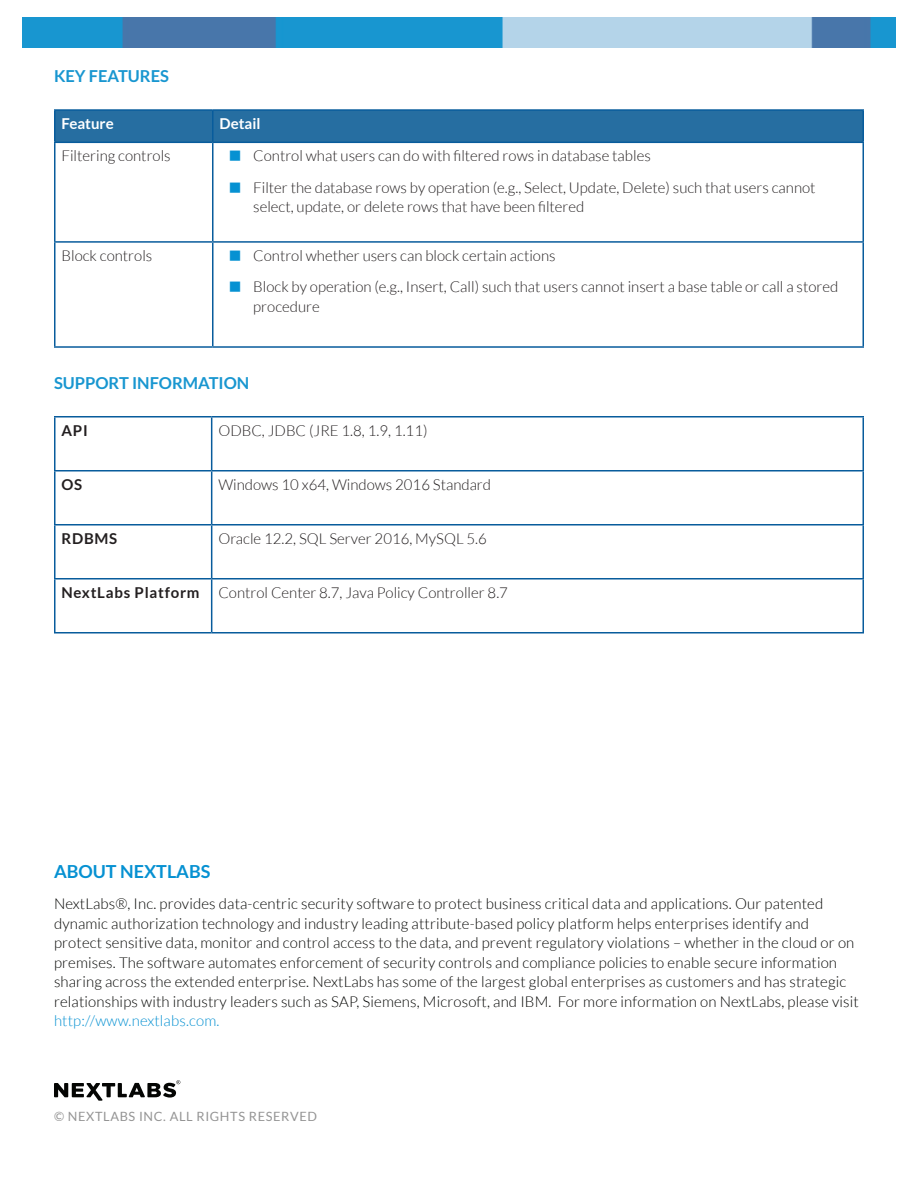
<style>
.page{position:relative;width:918px;height:1188px;background:#fff}
.page>*{position:absolute;margin:0;border:0;box-sizing:border-box;transform-origin:0 0}
.BODY{font:700 18px "Lato";color:#0691d2}
.Color_subhead{font:700 16.5px "Lato";color:#1896d0}
.BODY-2{font:300 15px/19.5px "Lato";letter-spacing:.01em;color:#040503}
.t1{font:300 15px/19.5px "Lato";color:#231f20}
.t2{font:700 15px "Lato";letter-spacing:.05em;color:#231f20}
.body_normal{font:700 15px "Lato";color:#fff}
.t3{font:12.75px "Lato";letter-spacing:.05em;color:#949494}
.s1{color:#0691d2}
</style>
<div class="page">
<img style="left:22px;top:17px;width:873px;height:30px">
<div style="left:56px;top:111px;width:806px;height:31px;background:#266ea1"></div>
<hr style="left:54px;top:143px;width:2px;height:98px;background:#085c9c">
<hr style="left:212px;top:143px;width:2px;height:98px;background:#085c9c">
<hr style="left:862px;top:143px;width:2px;height:98px;background:#085c9c">
<hr style="left:212px;top:243px;width:2px;height:103px;background:#085c9c">
<hr style="left:54px;top:241px;width:159px;height:2px;background:#085c9c">
<hr style="left:54px;top:243px;width:2px;height:103px;background:#085c9c">
<hr style="left:213px;top:241px;width:651px;height:2px;background:#085c9c">
<hr style="left:862px;top:243px;width:2px;height:103px;background:#085c9c">
<hr style="left:54px;top:346px;width:159px;height:2px;background:#085c9c">
<hr style="left:213px;top:346px;width:651px;height:2px;background:#085c9c">
<hr style="left:213px;top:109px;width:651px;height:2px;background:#085c9c">
<hr style="left:862px;top:111px;width:2px;height:31px;background:#085c9c">
<hr style="left:213px;top:142px;width:651px;height:1px;background:#085c9c">
<hr style="left:54px;top:109px;width:159px;height:2px;background:#085c9c">
<hr style="left:54px;top:111px;width:2px;height:31px;background:#085c9c">
<hr style="left:212px;top:111px;width:2px;height:31px;background:#085c9c">
<hr style="left:54px;top:142px;width:159px;height:1px;background:#085c9c">
<hr style="left:54px;top:416px;width:158px;height:2px;background:#085c9c">
<hr style="left:54px;top:418px;width:2px;height:52px;background:#085c9c">
<hr style="left:212px;top:416px;width:652px;height:2px;background:#085c9c">
<hr style="left:211px;top:418px;width:1px;height:52px;background:#085c9c">
<hr style="left:862px;top:418px;width:2px;height:52px;background:#085c9c">
<hr style="left:54px;top:470px;width:158px;height:2px;background:#085c9c">
<hr style="left:54px;top:472px;width:2px;height:52px;background:#085c9c">
<hr style="left:212px;top:470px;width:652px;height:2px;background:#085c9c">
<hr style="left:211px;top:472px;width:1px;height:52px;background:#085c9c">
<hr style="left:862px;top:472px;width:2px;height:52px;background:#085c9c">
<hr style="left:54px;top:524px;width:158px;height:2px;background:#085c9c">
<hr style="left:54px;top:526px;width:2px;height:52px;background:#085c9c">
<hr style="left:212px;top:524px;width:652px;height:2px;background:#085c9c">
<hr style="left:211px;top:526px;width:1px;height:52px;background:#085c9c">
<hr style="left:862px;top:526px;width:2px;height:52px;background:#085c9c">
<hr style="left:54px;top:578px;width:158px;height:2px;background:#085c9c">
<hr style="left:54px;top:580px;width:2px;height:52px;background:#085c9c">
<hr style="left:54px;top:632px;width:158px;height:2px;background:#085c9c">
<hr style="left:212px;top:578px;width:652px;height:2px;background:#085c9c">
<hr style="left:211px;top:580px;width:1px;height:52px;background:#085c9c">
<hr style="left:862px;top:580px;width:2px;height:52px;background:#085c9c">
<hr style="left:212px;top:632px;width:652px;height:2px;background:#085c9c">
<svg style="left:54px;top:1080px;width:126px;height:21px"></svg>
<p class="Color_subhead" style="left:54px;top:67px;width:117px">KEY FEATURES</p>
<p class="body_normal" style="left:62px;top:115px;width:54px">Feature</p>
<p class="body_normal" style="left:220px;top:115px;width:42px">Detail</p>
<p class="t1" style="left:62px;top:146px;width:111px">Filtering controls</p>
<p class="t1" style="left:253px;top:146px;width:399px">Control what users can do with filtered rows in database tables</p>
<p class="t1" style="left:253px;top:178px;width:564px">Filter the database rows by operation (e.g., Select, Update, Delete) such that users cannot select, update, or delete rows that have been filtered</p>
<p class="t1" style="left:62px;top:246px;width:92px">Block controls</p>
<p class="t1" style="left:253px;top:246px;width:304px">Control whether users can block certain actions</p>
<p class="t1" style="left:253px;top:277px;width:587px">Block by operation (e.g., Insert, Call) such that users cannot insert a base table or call a stored procedure</p>
<p class="Color_subhead" style="left:54px;top:374px;width:197px">SUPPORT INFORMATION</p>
<p class="t2" style="left:62px;top:422px;width:28px">API</p>
<p class="t1" style="left:218px;top:421px;width:211px">ODBC, JDBC (JRE 1.8, 1.9, 1.11)</p>
<p class="t2" style="left:62px;top:476px;width:22px">OS</p>
<p class="t1" style="left:218px;top:475px;width:274px">Windows 10 x64, Windows 2016 Standard</p>
<p class="t2" style="left:62px;top:530px;width:57px">RDBMS</p>
<p class="t1" style="left:218px;top:529px;width:270px">Oracle 12.2, SQL Server 2016, MySQL 5.6</p>
<p class="t2" style="left:62px;top:584px;width:140px">NextLabs Platform</p>
<p class="t1" style="left:218px;top:583px;width:291px">Control Center 8.7, Java Policy Controller 8.7</p>
<p class="BODY" style="left:54px;top:861px;width:158px">ABOUT NEXTLABS</p>
<p class="BODY-2" style="left:54px;top:894px;width:806px">NextLabs®, Inc. provides data-centric security software to protect business critical data and applications. Our patented dynamic authorization technology and industry leading attribute-based policy platform helps enterprises identify and protect sensitive data, monitor and control access to the data, and prevent regulatory violations – whether in the cloud or on premises. The software automates enforcement of security controls and compliance policies to enable secure information sharing across the extended enterprise. NextLabs has some of the largest global enterprises as customers and has strategic relationships with industry leaders such as SAP, Siemens, Microsoft, and IBM. For more information on NextLabs, please visit <span class="s1">http://www.nextlabs.com.</span></p>
<p class="t3" style="left:54px;top:1109px;width:264px">© NEXTLABS INC. ALL RIGHTS RESERVED</p>
</div>
